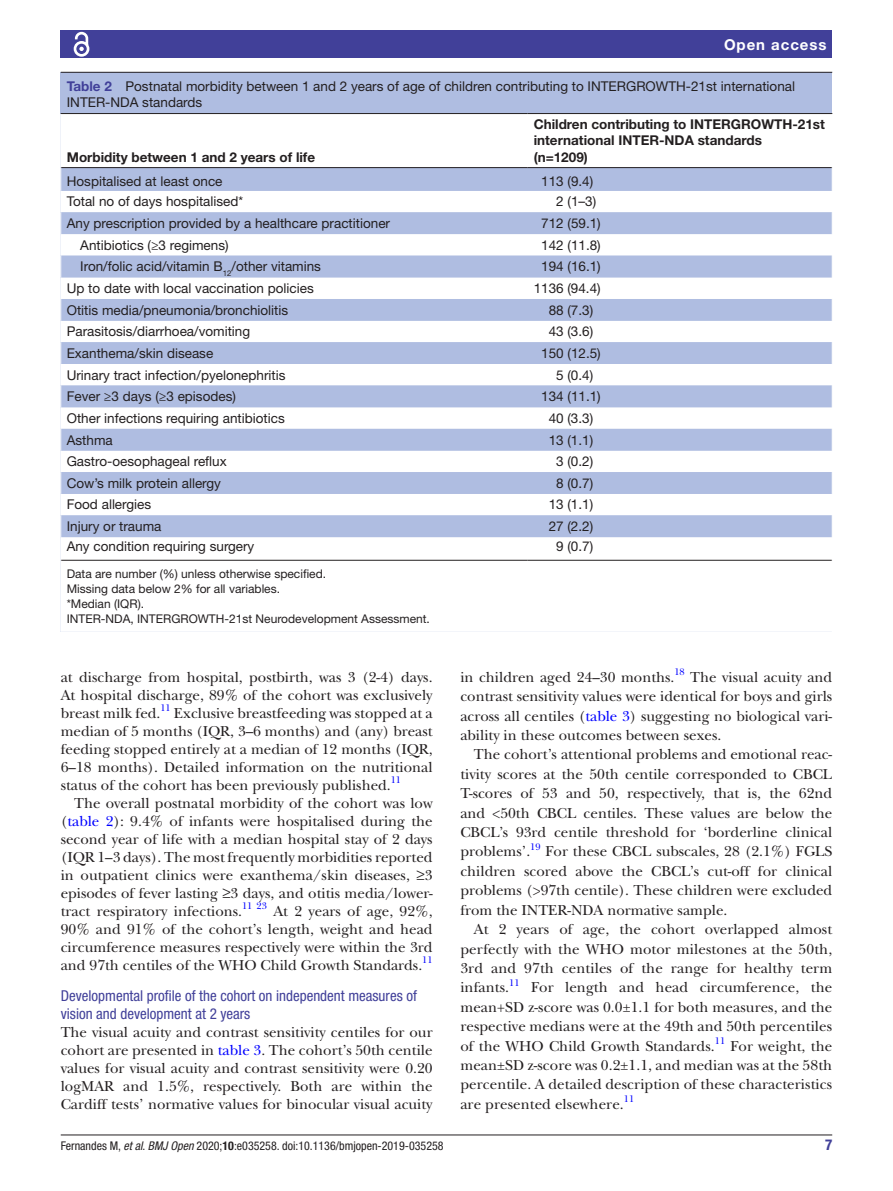
<style>
.page{position:relative;width:893px;height:1191px;background:#fff}
.page>*{position:absolute;margin:0;border:0;box-sizing:border-box;transform-origin:0 0}
.t1{font:15px/19.4px "New Baskerville";color:#231f20;text-align:justify}
.t2{font:condensed 15px/18px "Helvetica Neue LT Std";color:#414099}
.t3{font:700 15px "Helvetica Neue LT Std";letter-spacing:.065em;color:#fff}
.t4{font:700 condensed 15px "Helvetica Neue LT Std";color:#414099}
.t5{font:13.5px/16.5px "Helvetica Neue LT Std";color:#231f20}
.t6{font:700 13.5px/16.2px "Helvetica Neue LT Std";color:#231f20}
.t7{font:12px/15px "Helvetica Neue LT Std";color:#231f20}
.t8{font:condensed 12px "Helvetica Neue LT Std";color:#231f20}
.t9{font:9.9px "New Baskerville";color:#00f}
.s1{font-weight:700;color:#414099}
.s2{color:#00f}
.s3{font-style:italic}
.s4{font-weight:700}
</style>
<div class="page">
<hr style="left:61px;top:1134px;width:771px;height:1px;background:#231f20">
<div style="left:61px;top:31px;width:771px;height:27px;background:#414099"></div>
<svg style="left:73px;top:31px;width:17px;height:26px"></svg>
<div style="left:61px;top:73px;width:771px;height:559px;background:#afbde1"></div>
<hr style="left:61px;top:72px;width:771px;height:1px;background:#231f20">
<div style="left:61px;top:114px;width:771px;height:518px;background:#fff"></div>
<svg style="left:61px;top:168px;width:771px;height:369px"></svg>
<hr style="left:61px;top:113px;width:467px;height:1px;background:#231f20">
<hr style="left:61px;top:167px;width:467px;height:1px;background:#231f20">
<hr style="left:528px;top:113px;width:304px;height:1px;background:#231f20">
<hr style="left:528px;top:167px;width:304px;height:1px;background:#231f20">
<hr style="left:528px;top:560px;width:304px;height:1px;background:#231f20">
<hr style="left:61px;top:560px;width:467px;height:1px;background:#231f20">
<svg style="left:60px;top:168px;width:1px;height:392px"></svg>
<hr style="left:67px;top:577px;width:765px;height:1px;background:#fff">
<hr style="left:67px;top:592px;width:765px;height:1px;background:#fff">
<hr style="left:67px;top:607px;width:765px;height:1px;background:#fff">
<hr style="left:67px;top:622px;width:765px;height:1px;background:#fff">
<p class="t3" style="left:724px;top:35px;width:104px">Open access</p>
<p class="t5" style="left:67px;top:77px;width:730px"><span class="s1">Table 2</span> Postnatal morbidity between 1 and 2 years of age of children contributing to INTERGROWTH-21st international<br>INTER-NDA standards</p>
<p class="t6" style="left:67px;top:148px;width:250px">Morbidity between 1 and 2 years of life</p>
<p class="t6" style="left:534px;top:116px;width:293px">Children contributing to INTERGROWTH-21st international INTER-NDA standards<br>(n=1209)</p>
<p class="t5" style="left:67px;top:173px;width:157px">Hospitalised at least once</p>
<p class="t5" style="left:541px;top:173px;width:54px">113 (9.4)</p>
<p class="t5" style="left:67px;top:193px;width:178px">Total no of days hospitalised*</p>
<p class="t5" style="left:556px;top:193px;width:42px">2 (1–3)</p>
<p class="t5" style="left:67px;top:215px;width:325px">Any prescription provided by a healthcare practitioner</p>
<p class="t5" style="left:541px;top:215px;width:61px">712 (59.1)</p>
<p class="t5" style="left:80px;top:236px;width:150px">Antibiotics (≥3 regimens)</p>
<p class="t5" style="left:541px;top:236px;width:61px">142 (11.8)</p>
<p class="t5" style="left:80px;top:258px;width:242px">Iron/folic acid/vitamin B<sub>12</sub>/other vitamins</p>
<p class="t5" style="left:541px;top:258px;width:61px">194 (16.1)</p>
<p class="t5" style="left:67px;top:280px;width:249px">Up to date with local vaccination policies</p>
<p class="t5" style="left:534px;top:280px;width:69px">1136 (94.4)</p>
<p class="t5" style="left:67px;top:301px;width:223px">Otitis media/pneumonia/bronchiolitis</p>
<p class="t5" style="left:549px;top:301px;width:46px">88 (7.3)</p>
<p class="t5" style="left:67px;top:323px;width:185px">Parasitosis/diarrhoea/vomiting</p>
<p class="t5" style="left:549px;top:323px;width:46px">43 (3.6)</p>
<p class="t5" style="left:67px;top:345px;width:148px">Exanthema/skin disease</p>
<p class="t5" style="left:541px;top:345px;width:61px">150 (12.5)</p>
<p class="t5" style="left:67px;top:366px;width:220px">Urinary tract infection/pyelonephritis</p>
<p class="t5" style="left:556px;top:366px;width:39px">5 (0.4)</p>
<p class="t5" style="left:67px;top:388px;width:171px">Fever ≥3 days (≥3 episodes)</p>
<p class="t5" style="left:541px;top:388px;width:61px">134 (11.1)</p>
<p class="t5" style="left:67px;top:409px;width:220px">Other infections requiring antibiotics</p>
<p class="t5" style="left:549px;top:409px;width:46px">40 (3.3)</p>
<p class="t5" style="left:67px;top:431px;width:48px">Asthma</p>
<p class="t5" style="left:549px;top:431px;width:46px">13 (1.1)</p>
<p class="t5" style="left:67px;top:453px;width:161px">Gastro-oesophageal reflux</p>
<p class="t5" style="left:556px;top:453px;width:39px">3 (0.2)</p>
<p class="t5" style="left:67px;top:474px;width:156px">Cow’s milk protein allergy</p>
<p class="t5" style="left:556px;top:474px;width:39px">8 (0.7)</p>
<p class="t5" style="left:67px;top:496px;width:86px">Food allergies</p>
<p class="t5" style="left:549px;top:496px;width:46px">13 (1.1)</p>
<p class="t5" style="left:67px;top:518px;width:96px">Injury or trauma</p>
<p class="t5" style="left:549px;top:518px;width:46px">27 (2.2)</p>
<p class="t5" style="left:67px;top:538px;width:189px">Any condition requiring surgery</p>
<p class="t5" style="left:556px;top:538px;width:39px">9 (0.7)</p>
<p class="t7" style="left:67px;top:566px;width:365px">Data are number (%) unless otherwise specified.<br>Missing data below 2% for all variables.<br>*Median (IQR).<br>INTER-NDA, INTERGROWTH-21st Neurodevelopment Assessment.</p>
<p class="t1" style="left:61px;top:668px;width:373px;line-height:18px">at discharge from hospital, postbirth, was 3 (2-4) days.<br>At hospital discharge, 89% of the cohort was exclusively breast milk fed.</p>
<p class="t9" style="left:160px;top:702px;width:12px">11</p>
<p class="t1" style="left:61px;top:704px;width:373px;line-height:18px;text-indent:113px">Exclusive breastfeeding was stopped at a median of 5 months (IQR, 3–6 months) and (any) breast feeding stopped entirely at a median of 12 months (IQR, 6–18 months). Detailed information on the nutritional status of the cohort has been previously published.</p>
<p class="t9" style="left:391px;top:774px;width:12px">11</p>
<p class="t1" style="left:61px;top:794px;width:373px;line-height:18px;text-indent:14px">The overall postnatal morbidity of the cohort was low (<span class="s2">table 2</span>): 9.4% of infants were hospitalised during the second year of life with a median hospital stay of 2 days (IQR 1–3 days). The most frequently morbidities reported in outpatient clinics were exanthema/skin diseases, ≥3 episodes of fever lasting ≥3 days, and otitis media/lower&shy;tract respiratory infections.</p>
<p class="t9" style="left:242px;top:900px;width:26px">11 23</p>
<p class="t1" style="left:61px;top:902px;width:373px;line-height:18px;text-indent:213px">At 2 years of age, 92%, 90% and 91% of the cohort’s length, weight and head circumference measures respectively were within the 3rd and 97th centiles of the WHO Child Growth Standards.</p>
<p class="t9" style="left:422px;top:954px;width:12px">11</p>
<p class="t2" style="left:61px;top:987px;width:358px">Developmental profile of the cohort on independent measures of vision and development at 2 years</p>
<p class="t1" style="left:61px;top:1023px;width:373px;line-height:18px">The visual acuity and contrast sensitivity centiles for our cohort are presented in <span class="s2">table 3</span>. The cohort’s 50th centile values for visual acuity and contrast sensitivity were 0.20 logMAR and 1.5%, respectively. Both are within the Cardiff tests’ normative values for binocular visual acuity</p>
<p class="t1" style="left:460px;top:667px;width:216px">in children aged 24–30 months.</p>
<p class="t9" style="left:674px;top:666px;width:12px">18</p>
<p class="t1" style="left:460px;top:667px;width:373px;text-indent:230px">The visual acuity and contrast sensitivity values were identical for boys and girls across all centiles (<span class="s2">table 3</span>) suggesting no biological vari&shy;ability in these outcomes between sexes.</p>
<p class="t1" style="left:460px;top:745px;width:373px;text-indent:14px">The cohort’s attentional problems and emotional reac&shy;tivity scores at the 50th centile corresponded to CBCL T-scores of 53 and 50, respectively, that is, the 62nd and &lt;50th CBCL centiles. These values are below the CBCL’s 93rd centile threshold for ‘borderline clinical problems’.<sup>19</sup> For these CBCL subscales, 28 (2.1%) FGLS children scored above the CBCL’s cut-off for clinical problems (&gt;97th centile). These children were excluded from the INTER-NDA normative sample.</p>
<p class="t1" style="left:460px;top:919px;width:373px;text-indent:14px">At 2 years of age, the cohort overlapped almost perfectly with the WHO motor milestones at the 50th, 3rd and 97th centiles of the range for healthy term infants.</p>
<p class="t9" style="left:509px;top:976px;width:12px">11</p>
<p class="t1" style="left:460px;top:978px;width:373px;text-indent:71px">For length and head circumference, the mean+SD z-score was 0.0±1.1 for both measures, and the respective medians were at the 49th and 50th percentiles of the WHO Child Growth Standards.</p>
<p class="t9" style="left:715px;top:1035px;width:12px">11</p>
<p class="t1" style="left:460px;top:1036px;width:373px;text-indent:270px">For weight, the mean±SD z-score was 0.2±1.1, and median was at the 58th percentile. A detailed description of these characteristics are presented elsewhere.</p>
<p class="t9" style="left:624px;top:1093px;width:12px">11</p>
<p class="t8" style="left:61px;top:1138px;width:384px">Fernandes M, <span class="s3">et al</span>. <span class="s3">BMJ Open</span> 2020;<span class="s4">10</span>:e035258. doi:10.1136/bmjopen-2019-035258</p>
<p class="t4" style="left:825px;top:1135px;width:9px">7</p>
</div>
